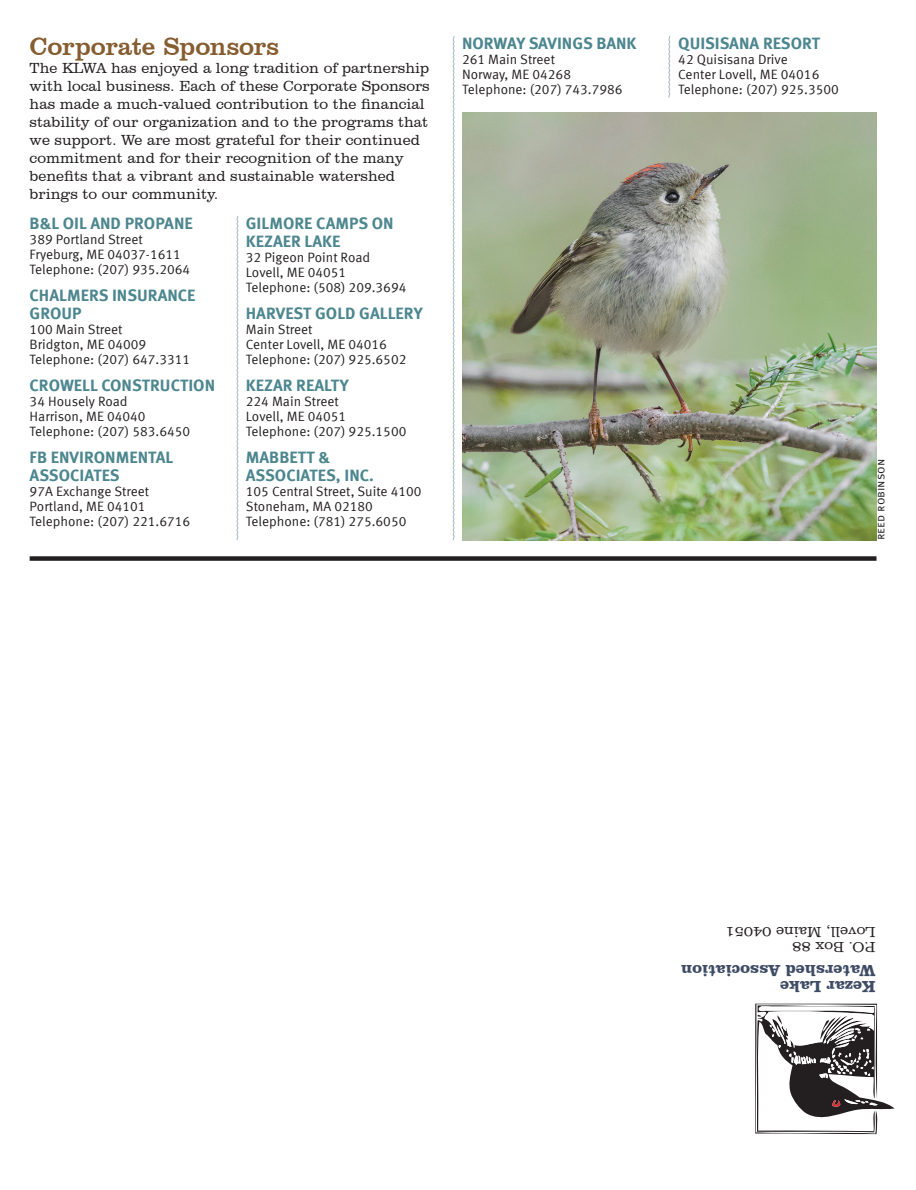
<style>
.page{position:relative;width:916px;height:1190px;background:#fff}
.page>*{position:absolute;margin:0;border:0;box-sizing:border-box;transform-origin:0 0}
.t1{font:25.5px "Clarendon BT";letter-spacing:-.01em;color:#855d30}
.t2{font:700 16.5px/18px "Meta Sc Offc";color:#4c868e}
.t3{font:700 16.5px/16.5px "Clarendon BT";color:#3e4b65}
.t4{font:300 15px/18px "Clarendon BT";color:#231f20}
.t5{font:13.5px/15px "Meta Offc Norm";color:#231f20}
.t6{font:12px "Meta Sc Offc Norm";color:#231f20}
</style>
<div class="page">
<div style="left:30px;top:556px;width:846px;height:5px;background:#231f20"></div>
<svg style="left:755px;top:1004px;width:139px;height:130px"></svg>
<svg style="left:236px;top:216px;width:2px;height:324px"></svg>
<svg style="left:668px;top:36px;width:2px;height:62px"></svg>
<svg style="left:452px;top:36px;width:2px;height:505px"></svg>
<img style="left:462px;top:113px;width:414px;height:427px">
<h1 class="t1" style="left:30px;top:31px;width:251px">Corporate Sponsors</h1>
<p class="t4" style="left:30px;top:59px;width:401px">The KLWA has enjoyed a long tradition of partnership with local business. Each of these Corporate Sponsors has made a much-valued contribution to the financial stability of our organization and to the programs that we support. We are most grateful for their continued commitment and for their recognition of the many benefits that a vibrant and sustainable watershed brings to our community.</p>
<p class="t2" style="left:30px;top:214px;width:165px">B&amp;L OIL AND PROPANE</p>
<p class="t5" style="left:30px;top:232px;width:162px">389 Portland Street<br>Fryeburg, ME 04037-1611<br>Telephone: (207) 935.2064</p>
<p class="t2" style="left:30px;top:286px;width:167px">CHALMERS INSURANCE<br>GROUP</p>
<p class="t5" style="left:30px;top:322px;width:162px">100 Main Street<br>Bridgton, ME 04009<br>Telephone: (207) 647.3311</p>
<p class="t2" style="left:30px;top:376px;width:187px">CROWELL CONSTRUCTION</p>
<p class="t5" style="left:30px;top:394px;width:162px">34 Housely Road<br>Harrison, ME 04040<br>Telephone: (207) 583.6450</p>
<p class="t2" style="left:30px;top:448px;width:145px">FB ENVIRONMENTAL<br>ASSOCIATES</p>
<p class="t5" style="left:30px;top:484px;width:162px">97A Exchange Street<br>Portland, ME 04101<br>Telephone: (207) 221.6716</p>
<p class="t2" style="left:246px;top:214px;width:149px">GILMORE CAMPS ON<br>KEZAER LAKE</p>
<p class="t5" style="left:246px;top:250px;width:162px">32 Pigeon Point Road<br>Lovell, ME 04051<br>Telephone: (508) 209.3694</p>
<p class="t2" style="left:246px;top:304px;width:178px">HARVEST GOLD GALLERY</p>
<p class="t5" style="left:246px;top:322px;width:162px">Main Street<br>Center Lovell, ME 04016<br>Telephone: (207) 925.6502</p>
<p class="t2" style="left:246px;top:376px;width:104px">KEZAR REALTY</p>
<p class="t5" style="left:246px;top:394px;width:162px">224 Main Street<br>Lovell, ME 04051<br>Telephone: (207) 925.1500</p>
<p class="t2" style="left:246px;top:448px;width:130px">MABBETT &amp;<br>ASSOCIATES, INC.</p>
<p class="t5" style="left:246px;top:484px;width:177px">105 Central Street, Suite 4100<br>Stoneham, MA 02180<br>Telephone: (781) 275.6050</p>
<p class="t2" style="left:462px;top:34px;width:176px">NORWAY SAVINGS BANK</p>
<p class="t5" style="left:462px;top:52px;width:162px">261 Main Street<br>Norway, ME 04268<br>Telephone: (207) 743.7986</p>
<p class="t2" style="left:678px;top:34px;width:143px">QUISISANA RESORT</p>
<p class="t5" style="left:678px;top:52px;width:162px">42 Quisisana Drive<br>Center Lovell, ME 04016<br>Telephone: (207) 925.3500</p>
<p class="t6" style="left:872px;top:540px;width:83px;rotate:-90deg">reed robinson</p>
<p class="t4" style="left:875px;top:955px;width:151px;line-height:15px;rotate:-180deg">P.O. Box 88<br>Lovell, Maine 04051</p>
<p class="t3" style="left:875px;top:995px;width:196px;rotate:-180deg">Kezar Lake<br>Watershed Association</p>
</div>
